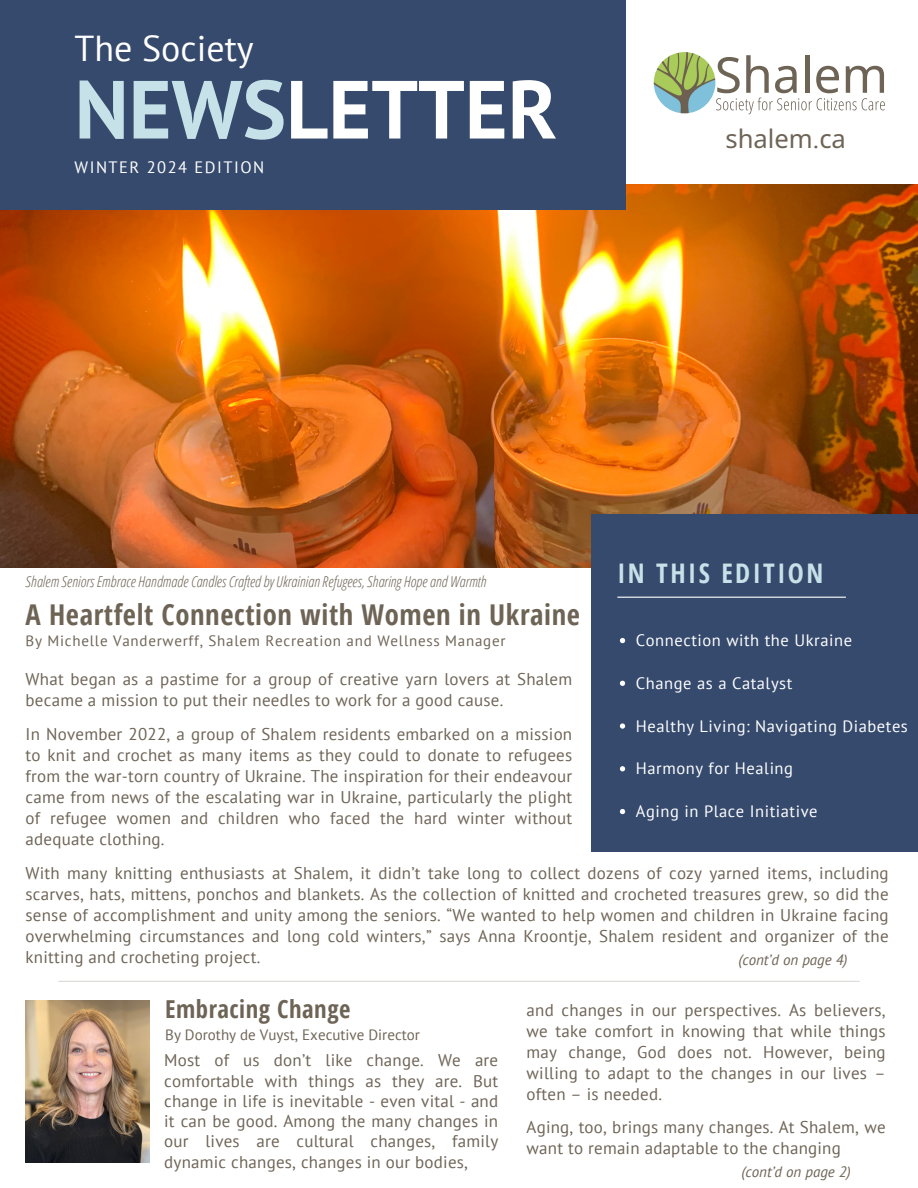
<style>
.page{position:relative;width:918px;height:1188px;background:#fff}
.page>*{position:absolute;margin:0;border:0;box-sizing:border-box;transform-origin:0 0}
.t1{font:700 82.35px "PT Sans";color:#fff}
.t2{font:36px "PT Sans";color:#fff}
.t3{font:700 28.65px "Open Sans Condensed";letter-spacing:.02em;color:#6e6456}
.t4{font:700 27px "Open Sans Condensed";letter-spacing:.09em;color:#c7e1e8}
.t5{font:25.65px "Noto Sans";color:#6e6456}
.t6{font:700 24.75px "Open Sans Condensed";letter-spacing:.02em;color:#6e6456}
.t7{font:16.95px/21px "PT Sans";letter-spacing:.015em;color:#6e6456;text-align:justify}
.t8{font:16.5px "PT Sans";letter-spacing:.035em;color:#fff}
.t9{font:16.5px "PT Sans";letter-spacing:.09em;color:#fff}
.t10{font:italic 300 15px "Open Sans Condensed";color:#6e6456}
.t11{font:15px "PT Sans";letter-spacing:.05em;color:#6e6456}
.t12{font:15px "PT Sans";color:#6e6456}
.t13{font:italic 15px "PT Sans";color:#6e6456}
.s1{color:#c7e1e8}
.s2{font-family:"Solaiman Lipi"}
</style>
<div class="page">
<img style="left:0;top:184px;width:918px;height:384px">
<div style="left:591px;top:514px;width:327px;height:338px;background:#364a6d"></div>
<div style="left:0;top:0;width:626px;height:209px;background:#364a6d"></div>
<img style="left:654px;top:52px;width:61px;height:61px;border-radius:50%">
<svg style="left:716px;top:55px;width:169px;height:59px"></svg>
<hr style="left:617px;top:597px;width:229px;height:1px;background:#fff">
<img style="left:26px;top:1000px;width:123px;height:162px">
<hr style="left:58px;top:981px;width:802px;height:1px;background:#dcdad7">
<svg style="left:620px;top:638px;width:5px;height:5px"></svg>
<svg style="left:620px;top:681px;width:5px;height:5px"></svg>
<svg style="left:620px;top:723px;width:5px;height:6px"></svg>
<svg style="left:620px;top:766px;width:5px;height:5px"></svg>
<svg style="left:620px;top:809px;width:5px;height:5px"></svg>
<h1 class="t2" style="left:75px;top:25px;width:181px">The Society</h1>
<h6 class="t1" style="left:75px;top:55px;width:484px"><span class="s1">NEWS</span>LETTER</h6>
<p class="t9" style="left:75px;top:156px;width:191px">WINTER 2024 EDITION</p>
<p class="t5" style="left:725px;top:121px;width:122px">shalem<span class="s2">.</span>ca</p>
<p class="t10" style="left:26px;top:571px;width:462px">Shalem Seniors Embrace Handmade Candles Crafted by Ukrainian Refugees, Sharing Hope and Warmth</p>
<p class="t3" style="left:26px;top:594px;width:556px">A Heartfelt Connection with Women in Ukraine</p>
<p class="t11" style="left:26px;top:630px;width:481px">By Michelle Vanderwerff, Shalem Recreation and Wellness Manager</p>
<h4 class="t7" style="left:26px;top:668px;width:548px">What began as a pastime for a group of creative yarn lovers at Shalem became a mission to put their needles to work for a good cause.</h4>
<p class="t7" style="left:26px;top:723px;width:548px">In November 2022, a group of Shalem residents embarked on a mission to knit and crochet as many items as they could to donate to refugees from the war-torn country of Ukraine. The inspiration for their endeavour came from news of the escalating war in Ukraine, particularly the plight of refugee women and children who faced the hard winter without adequate clothing.</p>
<p class="t4" style="left:617px;top:555px;width:207px">IN THIS EDITION</p>
<h3 class="t8" style="left:636px;top:629px;width:218px">Connection with the Ukraine</h3>
<p class="t8" style="left:636px;top:672px;width:158px">Change as a Catalyst</p>
<p class="t8" style="left:636px;top:715px;width:273px">Healthy Living: Navigating Diabetes</p>
<p class="t8" style="left:636px;top:758px;width:159px">Harmony for Healing</p>
<p class="t8" style="left:636px;top:800px;width:183px">Aging in Place Initiative</p>
<p class="t7" style="left:26px;top:863px;width:865px">With many knitting enthusiasts at Shalem, it didn’t take long to collect dozens of cozy yarned items, including scarves, hats, mittens, ponchos and blankets. As the collection of knitted and crocheted treasures grew, so did the sense of accomplishment and unity among the seniors. “We wanted to help women and children in Ukraine facing overwhelming circumstances and long cold winters,” says Anna Kroontje, Shalem resident and organizer of the knitting and crocheting project.</p>
<p class="t13" style="left:738px;top:950px;width:111px">(cont’d on page 4)</p>
<p class="t6" style="left:165px;top:991px;width:187px">Embracing Change</p>
<p class="t12" style="left:165px;top:1025px;width:256px">By Dorothy de Vuyst, Executive Director</p>
<p class="t7" style="left:164px;top:1050px;width:336px;line-height:20.2px">Most of us don’t like change. We are comfortable with things as they are. But change in life is inevitable - even vital - and it can be good. Among the many changes in our lives are cultural changes, family dynamic changes, changes in our bodies,</p>
<p class="t7" style="left:527px;top:999px;width:361px">and changes in our perspectives. As believers, we take comfort in knowing that while things may change, God does not. However, being willing to adapt to the changes in our lives – often – is needed.</p>
<h5 class="t7" style="left:527px;top:1116px;width:361px">Aging, too, brings many changes. At Shalem, we want to remain adaptable to the changing</h5>
<p class="t13" style="left:742px;top:1162px;width:111px">(cont’d on page 2)</p>
</div>
